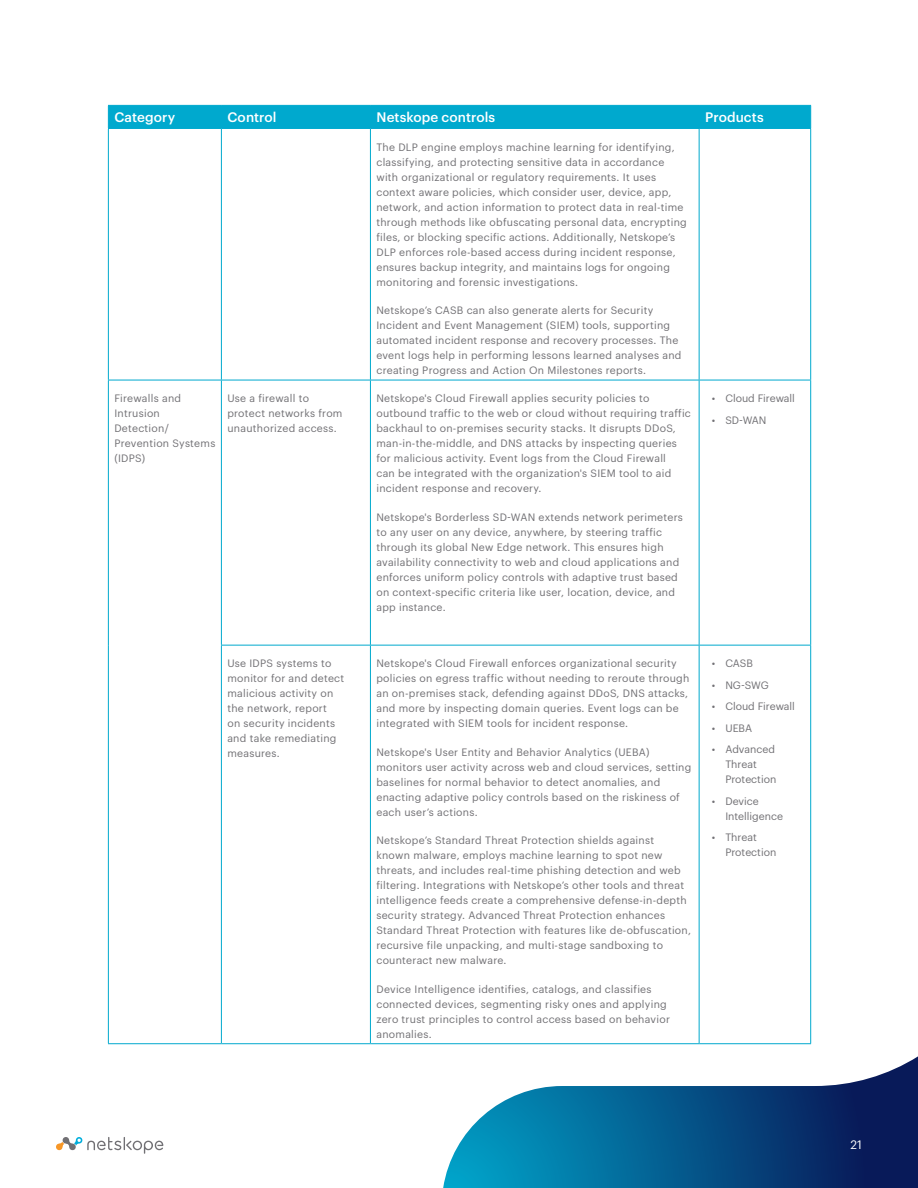
<style>
.page{position:relative;width:918px;height:1188px;background:#fff}
.page>*{position:absolute;margin:0;border:0;box-sizing:border-box;transform-origin:0 0}
.subhead_2{font:500 13.5px "Graphik";letter-spacing:.005em;color:#fff}
.t1{font:12px "Graphik";color:#fff}
.Body_Copy{font:10.5px/15px "Graphik";letter-spacing:.025em;color:#717074}
.Body_Copy-2{font:10.5px/15px "Graphik";color:#717074}
</style>
<div class="page">
<svg style="left:443px;top:1056px;width:475px;height:132px"></svg>
<svg style="left:56px;top:1137px;width:107px;height:17px"></svg>
<hr style="left:108px;top:128px;width:113px;height:1px;background:#00a9ce">
<hr style="left:221px;top:128px;width:149px;height:1px;background:#00a9ce">
<hr style="left:370px;top:128px;width:329px;height:1px;background:#00a9ce">
<hr style="left:699px;top:128px;width:112px;height:1px;background:#00a9ce">
<div style="left:108px;top:105px;width:703px;height:23px;background:#00a9ce"></div>
<hr style="left:698px;top:106px;width:2px;height:22px;background:#00a9ce">
<hr style="left:108px;top:129px;width:1px;height:251px;background:#00a9ce">
<hr style="left:221px;top:129px;width:1px;height:251px;background:#00a9ce">
<hr style="left:370px;top:129px;width:1px;height:251px;background:#00a9ce">
<hr style="left:108px;top:380px;width:113px;height:1px;background:#00a9ce">
<hr style="left:108px;top:380px;width:1px;height:265px;background:#00a9ce">
<hr style="left:221px;top:380px;width:149px;height:1px;background:#00a9ce">
<hr style="left:221px;top:380px;width:1px;height:265px;background:#00a9ce">
<hr style="left:370px;top:380px;width:329px;height:1px;background:#00a9ce">
<hr style="left:370px;top:380px;width:1px;height:265px;background:#00a9ce">
<hr style="left:108px;top:645px;width:1px;height:398px;background:#00a9ce">
<hr style="left:221px;top:645px;width:149px;height:1px;background:#00a9ce">
<hr style="left:221px;top:646px;width:1px;height:397px;background:#00a9ce">
<hr style="left:370px;top:645px;width:329px;height:1px;background:#00a9ce">
<hr style="left:370px;top:646px;width:1px;height:397px;background:#00a9ce">
<hr style="left:108px;top:1043px;width:113px;height:1px;background:#00a9ce">
<hr style="left:221px;top:1043px;width:149px;height:1px;background:#00a9ce">
<hr style="left:370px;top:1043px;width:329px;height:1px;background:#00a9ce">
<hr style="left:699px;top:129px;width:1px;height:251px;background:#00a9ce">
<hr style="left:810px;top:129px;width:1px;height:251px;background:#00a9ce">
<hr style="left:699px;top:380px;width:112px;height:1px;background:#00a9ce">
<hr style="left:699px;top:380px;width:1px;height:265px;background:#00a9ce">
<hr style="left:810px;top:380px;width:1px;height:265px;background:#00a9ce">
<hr style="left:699px;top:645px;width:112px;height:1px;background:#00a9ce">
<hr style="left:699px;top:646px;width:1px;height:397px;background:#00a9ce">
<hr style="left:810px;top:646px;width:1px;height:397px;background:#00a9ce">
<hr style="left:699px;top:1043px;width:112px;height:1px;background:#00a9ce">
<p class="subhead_2" style="left:114px;top:107px;width:62px">Category</p>
<p class="subhead_2" style="left:227px;top:107px;width:51px">Control</p>
<p class="subhead_2" style="left:376px;top:107px;width:120px">Netskope controls</p>
<p class="subhead_2" style="left:705px;top:107px;width:60px">Products</p>
<p class="Body_Copy" style="left:376px;top:138px;width:312px">The DLP engine employs machine learning for identifying, classifying, and protecting sensitive data in accordance with organizational or regulatory requirements. It uses context aware policies, which consider user, device, app, network, and action information to protect data in real-time through methods like obfuscating personal data, encrypting files, or blocking specific actions. Additionally, Netskope’s DLP enforces role-based access during incident response, ensures backup integrity, and maintains logs for ongoing monitoring and forensic investigations.</p>
<p class="Body_Copy" style="left:376px;top:302px;width:307px">Netskope’s CASB can also generate alerts for Security Incident and Event Management (SIEM) tools, supporting automated incident response and recovery processes. The event logs help in performing lessons learned analyses and creating Progress and Action On Milestones reports.</p>
<p class="Body_Copy" style="left:114px;top:390px;width:103px">Firewalls and<br>Intrusion<br>Detection/<br>Prevention Systems (IDPS)</p>
<p class="Body_Copy" style="left:227px;top:390px;width:117px">Use a firewall to protect networks from unauthorized access.</p>
<p class="Body_Copy" style="left:376px;top:390px;width:316px">Netskope's Cloud Firewall applies security policies to outbound traffic to the web or cloud without requiring traffic backhaul to on-premises security stacks. It disrupts DDoS, man-in-the-middle, and DNS attacks by inspecting queries for malicious activity. Event logs from the Cloud Firewall<br>can be integrated with the organization's SIEM tool to aid incident response and recovery.</p>
<p class="Body_Copy" style="left:376px;top:508px;width:308px">Netskope's Borderless SD-WAN extends network perimeters to any user on any device, anywhere, by steering traffic through its global New Edge network. This ensures high availability connectivity to web and cloud applications and enforces uniform policy controls with adaptive trust based on context-specific criteria like user, location, device, and app instance.</p>
<p class="Body_Copy-2" style="left:712px;top:390px;width:85px">• Cloud Firewall</p>
<p class="Body_Copy" style="left:712px;top:411px;width:56px">• SD-WAN</p>
<p class="Body_Copy" style="left:227px;top:655px;width:118px">Use IDPS systems to monitor for and detect malicious activity on the network, report<br>on security incidents and take remediating measures.</p>
<p class="Body_Copy" style="left:376px;top:655px;width:314px">Netskope's Cloud Firewall enforces organizational security policies on egress traffic without needing to reroute through an on-premises stack, defending against DDoS, DNS attacks, and more by inspecting domain queries. Event logs can be integrated with SIEM tools for incident response.</p>
<p class="Body_Copy" style="left:376px;top:744px;width:316px">Netskope's User Entity and Behavior Analytics (UEBA) monitors user activity across web and cloud services, setting baselines for normal behavior to detect anomalies, and enacting adaptive policy controls based on the riskiness of each user’s actions.</p>
<p class="Body_Copy" style="left:376px;top:832px;width:316px">Netskope’s Standard Threat Protection shields against<br>known malware, employs machine learning to spot new threats, and includes real-time phishing detection and web filtering. Integrations with Netskope’s other tools and threat intelligence feeds create a comprehensive defense-in-depth security strategy. Advanced Threat Protection enhances Standard Threat Protection with features like de-obfuscation, recursive file unpacking, and multi-stage sandboxing to counteract new malware.</p>
<p class="Body_Copy" style="left:376px;top:981px;width:295px">Device Intelligence identifies, catalogs, and classifies connected devices, segmenting risky ones and applying zero trust principles to control access based on behavior anomalies.</p>
<p class="Body_Copy" style="left:712px;top:655px;width:43px">• CASB</p>
<p class="Body_Copy" style="left:712px;top:677px;width:58px">• NG-SWG</p>
<p class="Body_Copy-2" style="left:712px;top:698px;width:85px">• Cloud Firewall</p>
<p class="Body_Copy" style="left:712px;top:719px;width:42px">• UEBA</p>
<p class="Body_Copy-2" style="left:725px;top:741px;width:52px;text-indent:-14px">• Advanced<br>Threat<br>Protection</p>
<p class="Body_Copy-2" style="left:725px;top:792px;width:59px;text-indent:-14px">• Device<br>Intelligence</p>
<p class="Body_Copy-2" style="left:725px;top:829px;width:52px;text-indent:-14px">• Threat<br>Protection</p>
<p class="t1" style="left:851px;top:1136px;width:13px">21</p>
</div>
